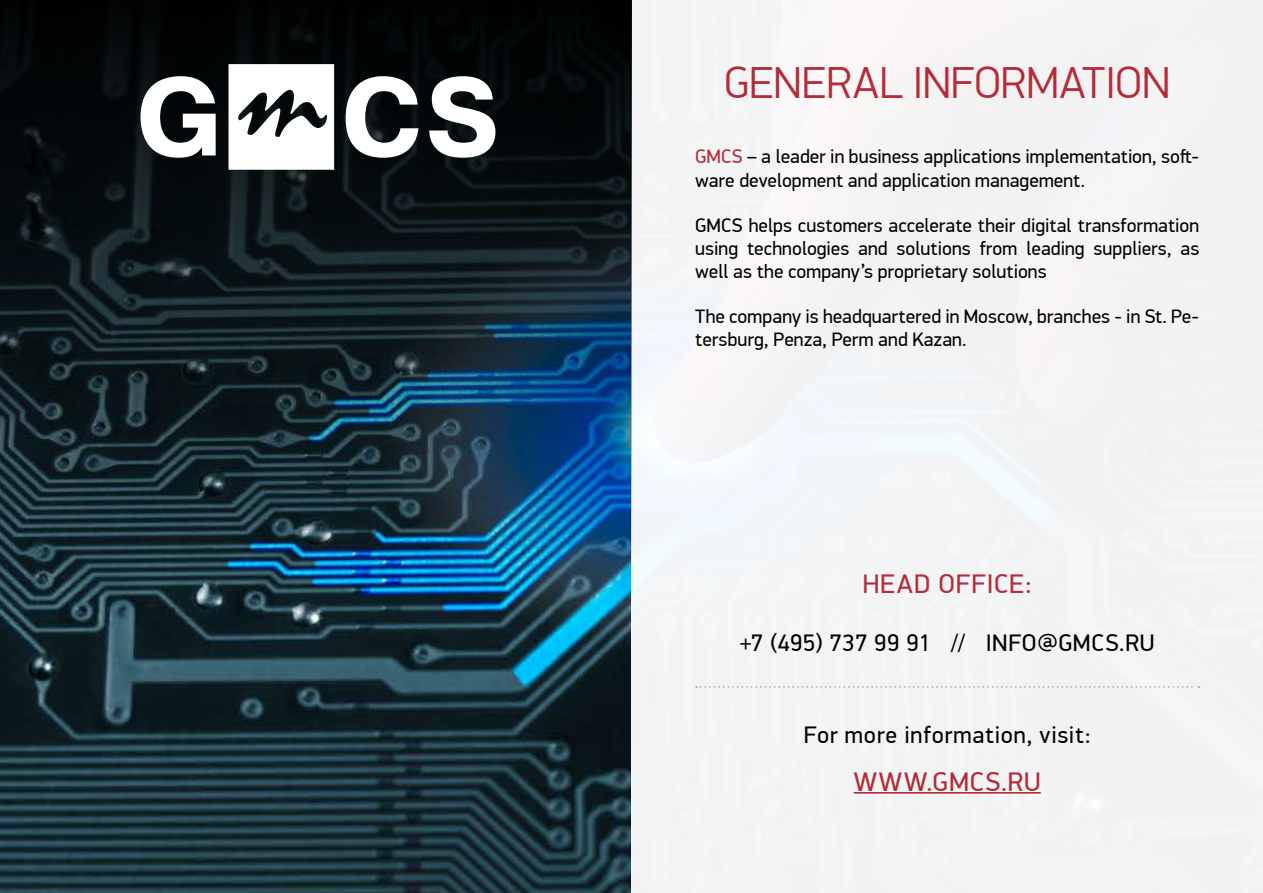
<style>
.page{position:relative;width:1263px;height:893px;background:#fff}
.page>*{position:absolute;margin:0;border:0;box-sizing:border-box;transform-origin:0 0}
.t1{font:300 45px "PF Din Display Pro";color:#b42b3a}
.t2{font:27px "PF Din Display Pro";letter-spacing:.035em;color:#b42b3a}
.t3{font:24px "PF Din Display Pro";letter-spacing:.03em;color:#000}
.t4{font:19.5px/23.4px "PF Din Display Pro";letter-spacing:.005em;color:#000}
.s1{color:#b42b3a}
</style>
<div class="page">
<img style="left:0;top:604px;width:631px;height:289px">
<div style="left:631px;top:0;width:632px;height:893px;background:#f3f3f4"></div>
<hr style="left:854px;top:792px;width:187px;height:2px;background:#b42b3a">
<svg style="left:0;top:0;width:631px;height:604px;background:#0f2633"></svg>
<svg style="left:696px;top:686px;width:503px;height:2px"></svg>
<svg style="left:141px;top:76px;width:75px;height:82px"></svg>
<svg style="left:346px;top:76px;width:72px;height:82px"></svg>
<svg style="left:429px;top:76px;width:66px;height:82px"></svg>
<svg style="left:228px;top:64px;width:106px;height:106px"></svg>
<h1 class="t1" style="left:724px;top:56px;width:448px">GENERAL INFORMATION</h1>
<p class="t4" style="left:695px;top:145px;width:505px"><span class="s1">GMCS</span> – a leader in business applications implementation, soft&shy;ware development and application management.</p>
<p class="t4" style="left:695px;top:213px;width:505px;text-align:justify">GMCS helps customers accelerate their digital transformation using technologies and solutions from leading suppliers, as well as the company’s proprietary solutions</p>
<p class="t4" style="left:695px;top:305px;width:505px">The company is headquartered in Moscow, branches - in St. Pe&shy;tersburg, Penza, Perm and Kazan.</p>
<h2 class="t2" style="left:863px;top:567px;width:171px">HEAD OFFICE:</h2>
<p class="t3" style="left:740px;top:628px;width:416px">+7 (495) 737 99 91 // INFO@GMCS.RU</p>
<p class="t3" style="left:804px;top:720px;width:288px">For more information, visit:</p>
<h2 class="t2" style="left:854px;top:766px;width:189px">WWW.GMCS.RU</h2>
</div>
